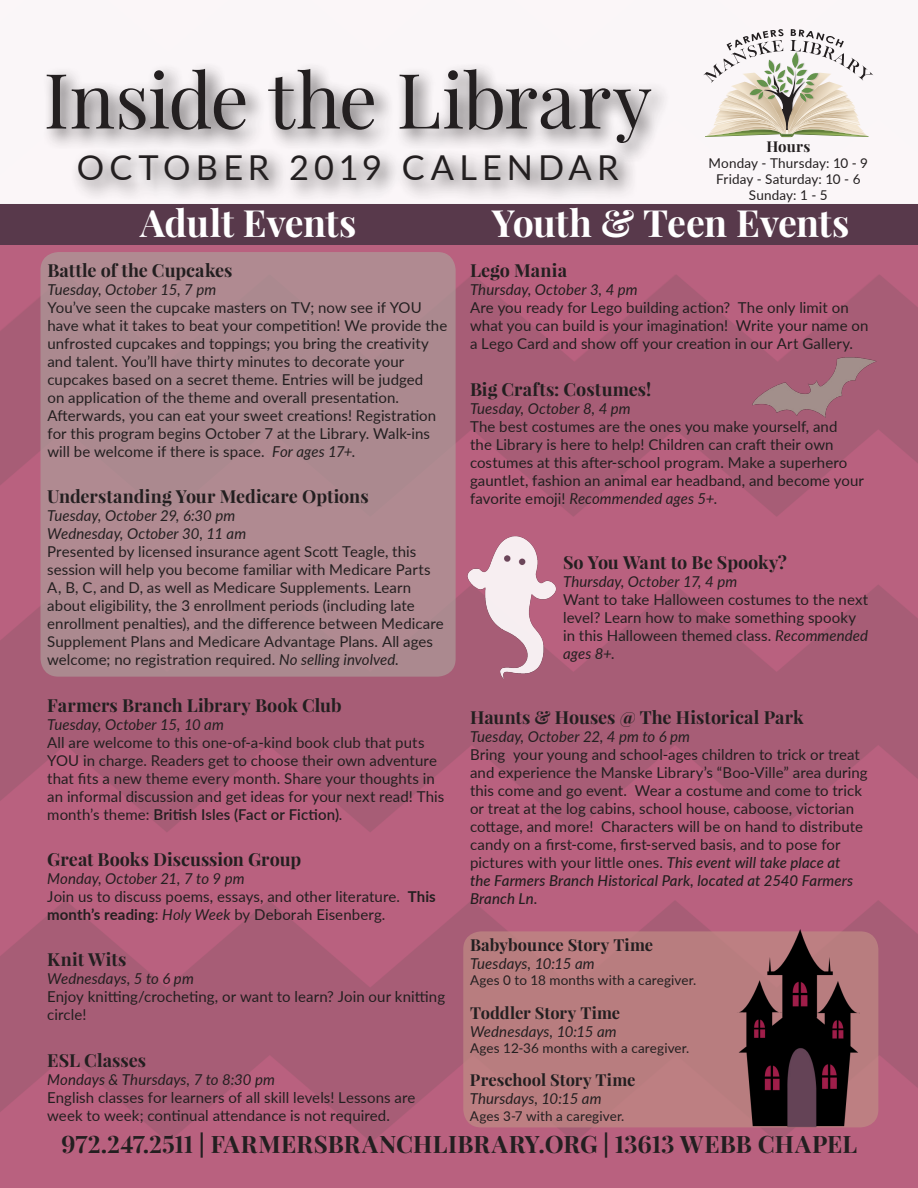
<style>
.page{position:relative;width:918px;height:1188px;background:#fff}
.page>*{position:absolute;margin:0;border:0;box-sizing:border-box;transform-origin:0 0}
.t1{font:76.35px "Playfair Display";letter-spacing:-.005em;color:#231f20}
.t2{font:700 37.5px "Playfair Display";letter-spacing:-.015em;color:#fff}
.t3{font:34.35px "Lato";letter-spacing:.15em;color:#231f20}
.t4{font:700 24px "Playfair Display";letter-spacing:.005em;color:#231f20}
.t5{font:700 18px "Playfair Display";color:#231f20}
.t6{font:700 16.5px "Playfair Display";letter-spacing:.005em;color:#231f20}
.t7{font:15px/18px "Lato";letter-spacing:.005em;color:#231f20}
.t8{font:italic 15px "Lato";letter-spacing:.005em;color:#231f20}
.t9{font:700 15px "Playfair Display";letter-spacing:.005em;color:#231f20}
.t10{font:13.5px "Lato";letter-spacing:.01em;color:#231f20}
.s1{font-style:italic}
.s2{font-weight:600}
.s3{font-weight:700}
.s4{font-weight:500;font-style:italic}
</style>
<div class="page">
<img style="left:0;top:245px;width:918px;height:943px">
<div style="left:0;top:204px;width:918px;height:41px;background:#58394b"></div>
<div style="left:40px;top:252px;width:416px;height:425px;background:#b08a91;border-radius:18px"></div>
<div style="left:0;top:0;width:918px;height:204px;background:#faf6f8"></div>
<div style="left:40px;top:61px;width:631px;height:103px;background:#231f20;opacity:.88"></div>
<div style="left:70px;top:147px;width:568px;height:55px;background:#231f20;opacity:.88"></div>
<svg style="left:703px;top:29px;width:170px;height:108px"></svg>
<img style="left:463px;top:532px;width:95px;height:151px">
<div style="left:463px;top:931px;width:415px;height:196px;background:#b87d7f;border-radius:18px"></div>
<img style="left:748px;top:355px;width:130px;height:68px">
<img style="left:735px;top:927px;width:125px;height:202px">
<p class="t1" style="left:43px;top:52px;width:610px">Inside the Library</p>
<p class="t3" style="left:77px;top:143px;width:544px">OCTOBER 2019 CALENDAR</p>
<p class="t9" style="left:766px;top:137px;width:45px">Hours</p>
<p class="t10" style="left:709px;top:153px;width:161px">Monday - Thursday: 10 - 9</p>
<p class="t10" style="left:716px;top:170px;width:146px">Friday - Saturday: 10 - 6</p>
<p class="t10" style="left:749px;top:186px;width:80px">Sunday: 1 - 5</p>
<p class="t2" style="left:140px;top:199px;width:218px">Adult Events</p>
<p class="t5" style="left:47px;top:258px;width:187px">Battle of the Cupcakes</p>
<p class="t8" style="left:47px;top:278px;width:170px">Tuesday, October 15, 7 pm</p>
<p class="t7" style="left:47px;top:297px;width:401px">You’ve seen the cupcake masters on TV; now see if YOU have what it takes to beat your competition! We provide the unfrosted cupcakes and toppings; you bring the creativity and talent. You’ll have thirty minutes to decorate your cupcakes based on a secret theme. Entries will be judged<br>on application of the theme and overall presentation.<br>Afterwards, you can eat your sweet creations! Registration for this program begins October 7 at the Library. Walk-ins will be welcome if there is space. <span class="s1">For ages 17+.</span></p>
<p class="t5" style="left:47px;top:485px;width:323px">Understanding Your Medicare Options</p>
<p class="t8" style="left:47px;top:505px;width:190px">Tuesday, October 29, 6:30 pm</p>
<p class="t8" style="left:47px;top:523px;width:200px">Wednesday, October 30, 11 am</p>
<p class="t7" style="left:47px;top:542px;width:398px">Presented by licensed insurance agent Scott Teagle, this session will help you become familiar with Medicare Parts A, B, C, and D, as well as Medicare Supplements. Learn about eligibility, the 3 enrollment periods (including late enrollment penalties), and the difference between Medicare Supplement Plans and Medicare Advantage Plans. All ages welcome; no registration required. <span class="s1">No selling involved.</span></p>
<p class="t5" style="left:47px;top:693px;width:296px">Farmers Branch Library Book Club</p>
<p class="t8" style="left:47px;top:713px;width:178px">Tuesday, October 15, 10 am</p>
<p class="t7" style="left:47px;top:732px;width:398px">All are welcome to this one-of-a-kind book club that puts YOU in charge. Readers get to choose their own adventure that fits a new theme every month. Share your thoughts in an informal discussion and get ideas for your next read! This month’s theme: <span class="s2">British Isles (Fact or Fiction)</span>.</p>
<p class="t5" style="left:47px;top:848px;width:255px">Great Books Discussion Group</p>
<p class="t8" style="left:47px;top:868px;width:199px">Monday, October 21, 7 to 9 pm</p>
<p class="t7" style="left:47px;top:887px;width:390px">Join us to discuss poems, essays, and other literature. <span class="s3">This month’s reading</span>: <span class="s1">Holy Week</span> by Deborah Eisenberg.</p>
<p class="t5" style="left:47px;top:948px;width:81px">Knit Wits</p>
<p class="t8" style="left:47px;top:968px;width:148px">Wednesdays, 5 to 6 pm</p>
<p class="t7" style="left:47px;top:987px;width:399px">Enjoy knitting/crocheting, or want to learn? Join our knitting circle!</p>
<p class="t5" style="left:47px;top:1049px;width:100px">ESL Classes</p>
<p class="t8" style="left:47px;top:1069px;width:229px">Mondays &amp; Thursdays, 7 to 8:30 pm</p>
<p class="t7" style="left:47px;top:1088px;width:370px">English classes for learners of all skill levels! Lessons are week to week; continual attendance is not required.</p>
<p class="t2" style="left:492px;top:199px;width:359px">Youth &amp; Teen Events</p>
<p class="t5" style="left:470px;top:258px;width:99px">Lego Mania</p>
<p class="t8" style="left:470px;top:278px;width:169px">Thursday, October 3, 4 pm</p>
<p class="t7" style="left:470px;top:297px;width:400px">Are you ready for Lego building action? The only limit on what you can build is your imagination! Write your name on a Lego Card and show off your creation in our Art Gallery.</p>
<p class="t5" style="left:470px;top:378px;width:183px">Big Crafts: Costumes!</p>
<p class="t8" style="left:470px;top:398px;width:162px">Tuesday, October 8, 4 pm</p>
<p class="t7" style="left:470px;top:417px;width:396px">The best costumes are the ones you make yourself, and<br>the Library is here to help! Children can craft their own costumes at this after-school program. Make a superhero gauntlet, fashion an animal ear headband, and become your favorite emoji! <span class="s1">Recommended ages 5+.</span></p>
<p class="t5" style="left:563px;top:551px;width:225px">So You Want to Be Spooky?</p>
<p class="t8" style="left:563px;top:571px;width:176px">Thursday, October 17, 4 pm</p>
<p class="t7" style="left:563px;top:590px;width:307px">Want to take Halloween costumes to the next level? Learn how to make something spooky in this Halloween themed class. <span class="s1">Recommended ages 8+.</span></p>
<p class="t5" style="left:470px;top:705px;width:335px">Haunts &amp; Houses @ The Historical Park</p>
<p class="t8" style="left:470px;top:725px;width:222px">Tuesday, October 22, 4 pm to 6 pm</p>
<p class="t7" style="left:470px;top:744px;width:399px">Bring your young and school-ages children to trick or treat and experience the Manske Library’s “Boo-Ville” area during this come and go event. Wear a costume and come to trick or treat at the log cabins, school house, caboose, victorian cottage, and more! Characters will be on hand to distribute candy on a first-come, first-served basis, and to pose for pictures with your little ones. <span class="s4">This event will take place at<br>the Farmers Branch Historical Park, located at 2540 Farmers Branch Ln.</span></p>
<p class="t6" style="left:470px;top:935px;width:185px">Babybounce Story Time</p>
<p class="t8" style="left:470px;top:953px;width:126px">Tuesdays, 10:15 am</p>
<p class="t10" style="left:470px;top:971px;width:228px">Ages 0 to 18 months with a caregiver.</p>
<p class="t6" style="left:470px;top:1002px;width:152px">Toddler Story Time</p>
<p class="t8" style="left:470px;top:1021px;width:148px">Wednesdays, 10:15 am</p>
<p class="t10" style="left:470px;top:1038px;width:221px">Ages 12-36 months with a caregiver.</p>
<p class="t6" style="left:470px;top:1070px;width:167px">Preschool Story Time</p>
<p class="t8" style="left:470px;top:1088px;width:133px">Thursdays, 10:15 am</p>
<p class="t10" style="left:470px;top:1106px;width:156px">Ages 3-7 with a caregiver.</p>
<p class="t4" style="left:61px;top:1129px;width:798px">972.247.2511 | FARMERSBRANCHLIBRARY.ORG | 13613 WEBB CHAPEL</p>
</div>
